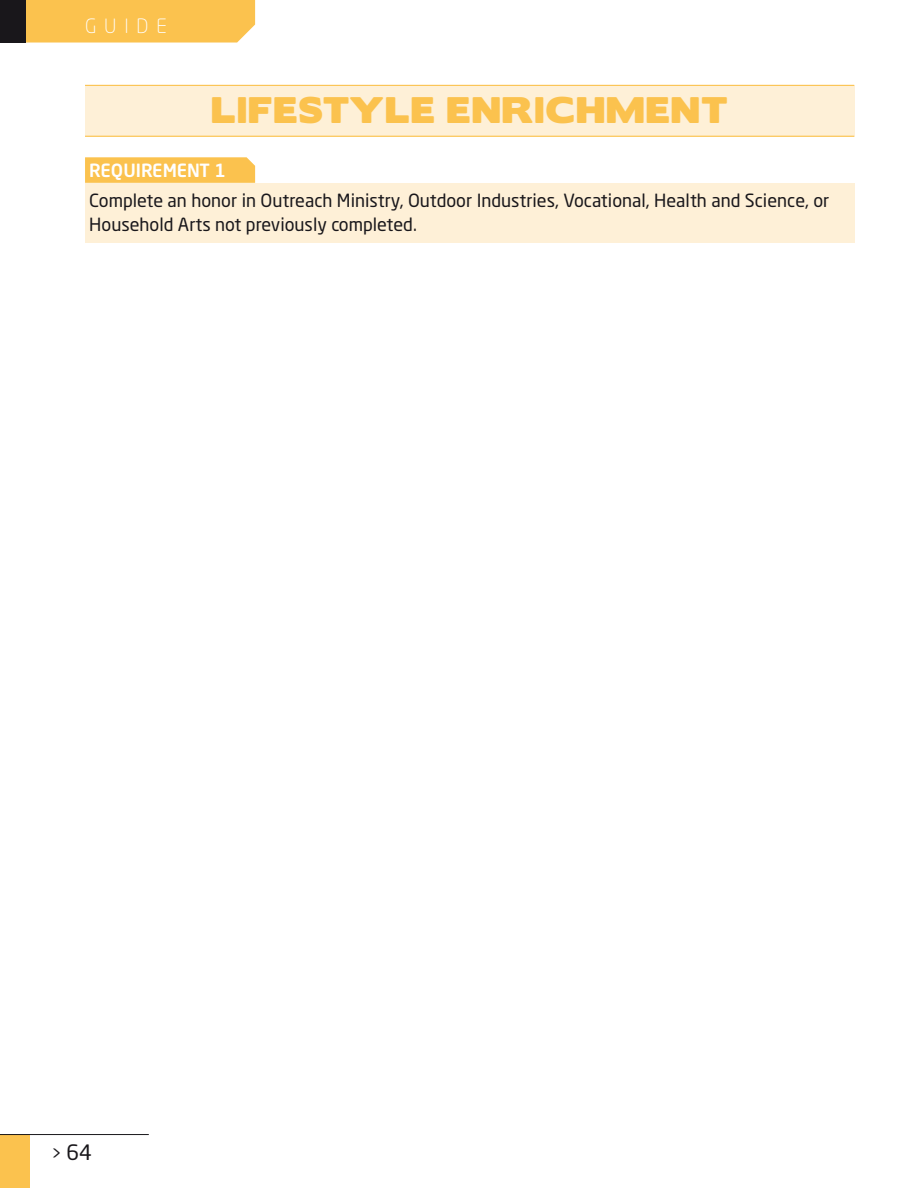
<style>
.page{position:relative;width:918px;height:1188px;background:#fff}
.page>*{position:absolute;margin:0;border:0;box-sizing:border-box;transform-origin:0 0}
.t1{font:33px "Boris Black Bloxx";letter-spacing:.05em;color:#fbc24e}
.t2{font:21px "Neo Sans Std";color:#19171b}
.t3{font:300 19.5px "Neo Sans Std";letter-spacing:.4em;color:#fff}
.t4{font:18px/24px "Neo Sans Std";color:#19171b}
.t5{font:500 18px "Neo Sans Std";color:#fff}
.s1{font-size:18px}
</style>
<div class="page">
<div style="left:0;top:1135px;width:30px;height:53px;background:#fbc24e"></div>
<hr style="left:0;top:1134px;width:149px;height:1px;background:#19171b">
<div style="left:26px;top:0;width:229px;height:43px;background:#fbc24e"></div>
<div style="left:0;top:0;width:26px;height:43px;background:#19171b"></div>
<div style="left:85px;top:85px;width:769px;height:51px;background:#fef0d7"></div>
<hr style="left:85px;top:85px;width:769px;height:1px;background:#fbc24e">
<hr style="left:85px;top:136px;width:769px;height:1px;background:#fbc24e">
<svg style="left:85px;top:157px;width:170px;height:26px;background:#fbc352"></svg>
<div style="left:85px;top:183px;width:769px;height:59px;background:#fef0d7"></div>
<p class="t3" style="left:85px;top:15px;width:83px">GUIDE</p>
<h1 class="t1" style="left:212px;top:96px;width:517px">LIFESTYLE ENrICHMENT</h1>
<p class="t5" style="left:89px;top:163px;width:138px">REQUIREMENT 1</p>
<p class="t4" style="left:89px;top:191px;width:742px">Complete an honor in Outreach Ministry, Outdoor Industries, Vocational, Health and Science, or<br>Household Arts not previously completed .</p>
<p class="t2" style="left:51px;top:1144px;width:42px"><span class="s1">&gt;</span> 64</p>
</div>
